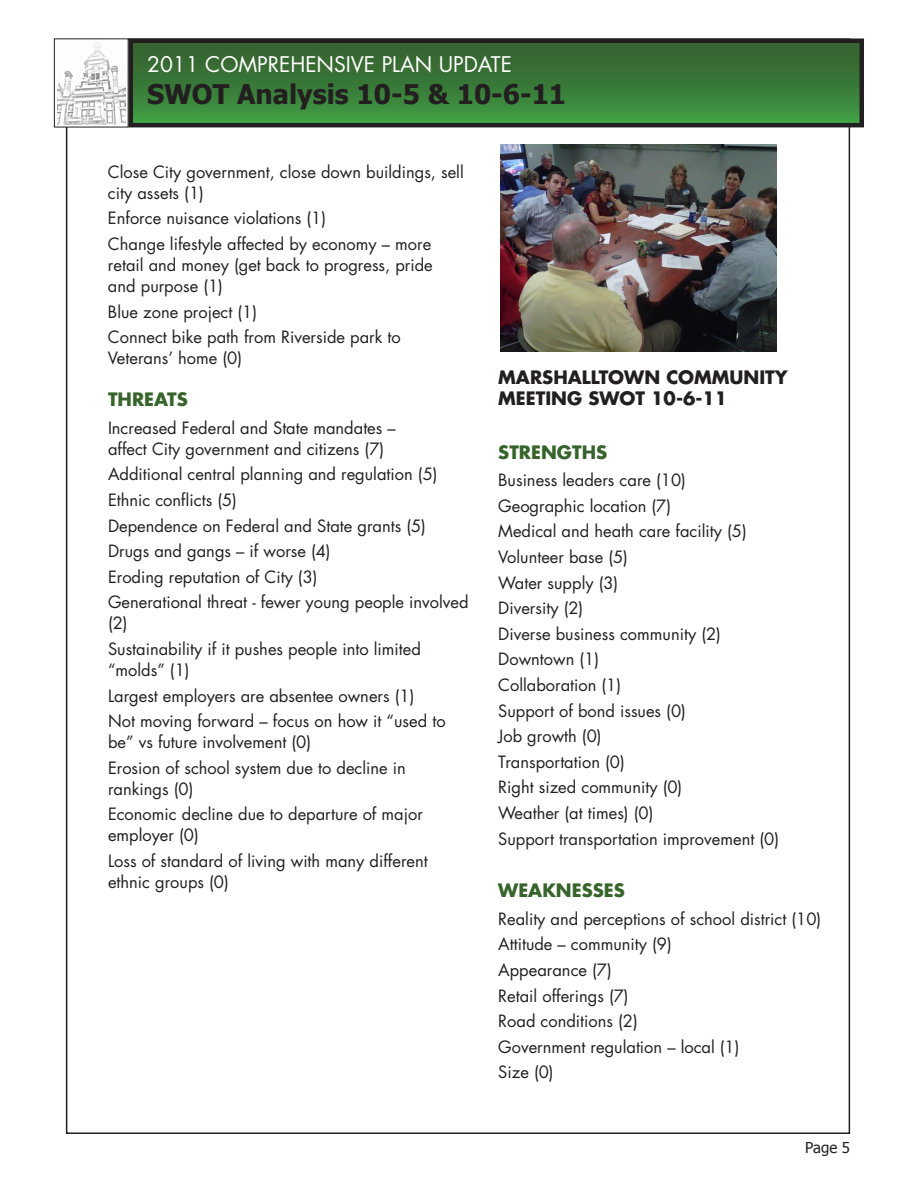
<style>
.page{position:relative;width:918px;height:1188px;background:#fff}
.page>*{position:absolute;margin:0;border:0;box-sizing:border-box;transform-origin:0 0}
.t1{font:700 27px "Tahoma";color:#231f20}
.t2{font:21px "Futura Std";color:#fff}
.t3{font:700 18px/21px "Futura Std";color:#231f20}
.t4{font:700 18px "Futura Std";color:#37642b}
.t5{font:16.5px/25.7px "Futura Std";color:#231f20}
.t6{font:15px "Tahoma";color:#231f20}
</style>
<div class="page">
<div style="left:54px;top:39px;width:74px;height:88px;background:linear-gradient(to bottom,#fff,#fff)"></div>
<div style="left:54px;top:38px;width:75px;height:89px;border:1px solid #231f20"></div>
<div style="left:131px;top:41px;width:731px;height:84px;background:linear-gradient(to bottom,#355b2e,#3f9c44)"></div>
<div style="left:129px;top:38px;width:735px;height:89px;border:4px solid #231f20"></div>
<img style="left:57px;top:38px;width:69px;height:86px">
<img style="left:500px;top:145px;width:276px;height:207px">
<p class="t2" style="left:147px;top:51px;width:366px">2011 COMPREHENSIVE PLAN UPDATE</p>
<h1 class="t1" style="left:147px;top:76px;width:421px">SWOT Analysis 10-5 &amp; 10-6-11</h1>
<p class="t5" style="left:108px;top:161px;width:357px;line-height:21px">Close City government, close down buildings, sell city assets (1)</p>
<p class="t5" style="left:108px;top:206px;width:325px">Enforce nuisance violations (1)<br>Change lifestyle affected by economy – more</p>
<p class="t5" style="left:108px;top:255px;width:326px;line-height:21px">retail and money (get back to progress, pride and purpose (1)</p>
<p class="t5" style="left:108px;top:299px;width:294px">Blue zone project (1)<br>Connect bike path from Riverside park to</p>
<p class="t5" style="left:108px;top:345px;width:136px">Veterans’ home (0)</p>
<p class="t4" style="left:108px;top:387px;width:81px">THREATS</p>
<p class="t5" style="left:108px;top:418px;width:289px;line-height:21px">Increased Federal and State mandates – affect City government and citizens (7)</p>
<p class="t5" style="left:108px;top:462px;width:362px">Additional central planning and regulation (5)<br>Ethnic conflicts (5)<br>Dependence on Federal and State grants (5)<br>Drugs and gangs – if worse (4)<br>Eroding reputation of City (3)<br>Generational threat - fewer young people involved</p>
<p class="t5" style="left:108px;top:611px;width:314px">(2)<br>Sustainability if it pushes people into limited</p>
<p class="t5" style="left:108px;top:657px;width:339px">“molds” (1)<br>Largest employers are absentee owners (1)<br>Not moving forward – focus on how it “used to</p>
<p class="t5" style="left:108px;top:730px;width:299px">be” vs future involvement (0)<br>Erosion of school system due to decline in</p>
<p class="t5" style="left:108px;top:776px;width:316px">rankings (0)<br>Economic decline due to departure of major</p>
<p class="t5" style="left:108px;top:823px;width:321px">employer (0)<br>Loss of standard of living with many different</p>
<p class="t5" style="left:108px;top:869px;width:122px">ethnic groups (0)</p>
<p class="t3" style="left:498px;top:366px;width:291px">MARSHALLTOWN COMMUNITY<br>MEETING SWOT 10-6-11</p>
<p class="t4" style="left:498px;top:440px;width:110px">STRENGTHS</p>
<p class="t5" style="left:498px;top:468px;width:282px">Business leaders care (10)<br>Geographic location (7)<br>Medical and heath care facility (5)<br>Volunteer base (5)<br>Water supply (3)<br>Diversity (2)<br>Diverse business community (2)<br>Downtown (1)<br>Collaboration (1)<br>Support of bond issues (0)<br>Job growth (0)<br>Transportation (0)<br>Right sized community (0)<br>Weather (at times) (0)<br>Support transportation improvement (0)</p>
<p class="t4" style="left:498px;top:878px;width:128px">WEAKNESSES</p>
<p class="t5" style="left:498px;top:906px;width:325px">Reality and perceptions of school district (10)<br>Attitude – community (9)<br>Appearance (7)<br>Retail offerings (7)<br>Road conditions (2)<br>Government regulation – local (1)<br>Size (0)</p>
<p class="t6" style="left:805px;top:1137px;width:46px">Page 5</p>
</div>
